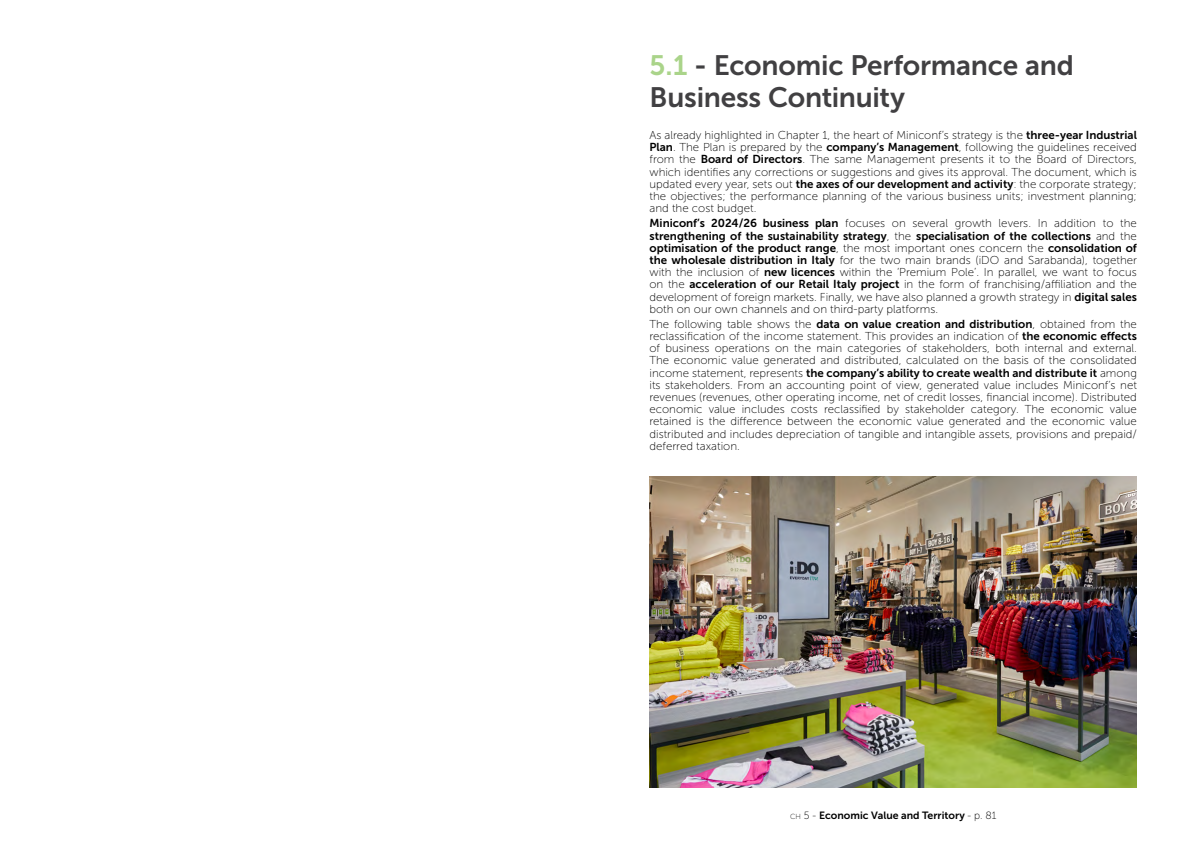
<style>
.page{position:relative;width:1191px;height:842px;background:#fff}
.page>*{position:absolute;margin:0;border:0;box-sizing:border-box;transform-origin:0 0}
.TIT_2_-_Capitolo_28{font:28px/32px "Museo Sans 700";letter-spacing:-.01em;color:#414042}
.TESTO_11_5{font:11.5px/12.2px "Museo Sans 100";color:#000;text-align:justify}
.t1{font:10.5px "Museo Sans 700";color:#000}
.s1{color:#aad48a}
.s2{font-family:"Museo Sans 700"}
.s3{font-family:"Museo Sans 100";font-size:7.3px}
.s4{font-family:"Museo Sans 100"}
</style>
<div class="page">
<img style="left:649px;top:476px;width:488px;height:312px">
<p class="TIT_2_-_Capitolo_28" style="left:649px;top:49px;width:426px"><span class="s1">5.1</span> - Economic Performance and<br>Business Continuity</p>
<p class="TESTO_11_5" style="left:649px;top:129px;width:489px">As already highlighted in Chapter 1, the heart of Miniconf’s strategy is the <span class="s2">three-year Industrial Plan</span>. The Plan is prepared by the <span class="s2">company’s Management</span>, following the guidelines received from the <span class="s2">Board of Directors</span>. The same Management presents it to the Board of Directors, which identifies any corrections or suggestions and gives its approval. The document, which is updated every year, sets out <span class="s2">the axes of our development and activity</span>: the corporate strategy; the objectives; the performance planning of the various business units; investment planning; and the cost budget.</p>
<p class="TESTO_11_5" style="left:649px;top:217px;width:489px"><span class="s2">Miniconf’s 2024/26 business plan</span> focuses on several growth levers. In addition to the <span class="s2">strengthening of the sustainability strategy</span>, the <span class="s2">specialisation of the collections</span> and the <span class="s2">optimisation of the product range</span>, the most important ones concern the <span class="s2">consolidation of the wholesale distribution in Italy</span> for the two main brands (iDO and Sarabanda), together with the inclusion of <span class="s2">new licences</span> within the ‘Premium Pole’. In parallel, we want to focus on the <span class="s2">acceleration of our Retail Italy project</span> in the form of franchising/affiliation and the development of foreign markets. Finally, we have also planned a growth strategy in <span class="s2">digital sales </span>both on our own channels and on third-party platforms.</p>
<p class="TESTO_11_5" style="left:649px;top:318px;width:489px">The following table shows the <span class="s2">data on value creation and distribution</span>, obtained from the reclassification of the income statement. This provides an indication of <span class="s2">the economic effects </span>of business operations on the main categories of stakeholders, both internal and external.<br>The economic value generated and distributed, calculated on the basis of the consolidated income statement, represents <span class="s2">the company’s ability to create wealth and distribute it</span> among its stakeholders. From an accounting point of view, generated value includes Miniconf’s net revenues (revenues, other operating income, net of credit losses, financial income). Distributed economic value includes costs reclassified by stakeholder category. The economic value retained is the difference between the economic value generated and the economic value distributed and includes depreciation of tangible and intangible assets, provisions and prepaid/ deferred taxation.</p>
<p class="t1" style="left:790px;top:809px;width:208px"><span class="s3">ch</span> <span class="s4">5</span> <span class="s4">-</span> Economic Value and Territory <span class="s4">- p. 81</span></p>
</div>
